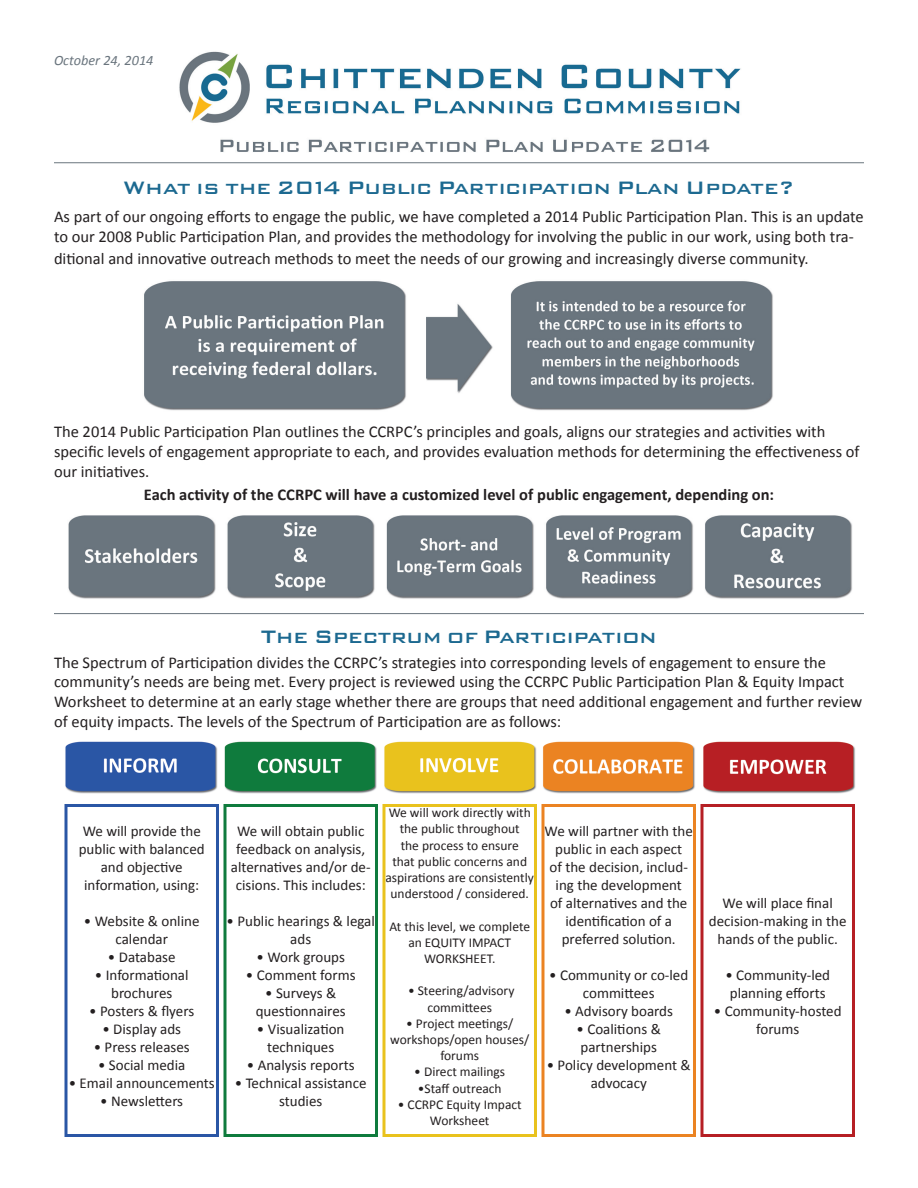
<style>
.page{position:relative;width:918px;height:1188px;background:#fff}
.page>*{position:absolute;margin:0;border:0;box-sizing:border-box;transform-origin:0 0}
.t1{font:500 24px "Bank Gothic E Md BT";color:#1c6990}
.t2{font:16.5px/19.8px "Calibri";color:#231f20}
.t3{font:700 16.5px "Calibri";color:#231f20}
.t4{font:15px/18px "Calibri";color:#231f20;text-align:center}
.t5{font:italic 14.25px "Calibri";color:#6a757e}
.t6{font:13.5px/16.2px "Calibri";color:#231f20;text-align:center}
</style>
<div class="page">
<hr style="left:54px;top:162px;width:810px;height:1px;background:#6a757e">
<img style="left:65px;top:741px;width:790px;height:53px">
<svg style="left:64px;top:804px;width:155px;height:333px"></svg>
<svg style="left:223px;top:804px;width:155px;height:333px"></svg>
<svg style="left:382px;top:804px;width:155px;height:333px"></svg>
<svg style="left:541px;top:804px;width:155px;height:333px"></svg>
<svg style="left:700px;top:804px;width:155px;height:333px"></svg>
<hr style="left:54px;top:613px;width:810px;height:1px;background:#6a757e">
<img style="left:144px;top:281px;width:629px;height:130px">
<img style="left:68px;top:515px;width:784px;height:84px">
<img style="left:179px;top:51px;width:562px;height:101px">
<p class="t5" style="left:54px;top:50px;width:101px">October 24, 2014</p>
<p class="t1" style="left:123px;top:175px;width:673px">What is the 2014 Public Participation Plan Update?</p>
<p class="t2" style="left:54px;top:207px;width:811px">As part of our ongoing efforts to engage the public, we have completed a 2014 Public Participation Plan. This is an update to our 2008 Public Participation Plan, and provides the methodology for involving the public in our work, using both tra-</p>
<p class="t2" style="left:54px;top:248px;width:756px">ditional and innovative outreach methods to meet the needs of our growing and increasingly diverse community.</p>
<p class="t2" style="left:54px;top:422px;width:807px">The 2014 Public Participation Plan outlines the CCRPC’s principles and goals, aligns our strategies and activities with specific levels of engagement appropriate to each, and provides evaluation methods for determining the effectiveness of our initiatives.</p>
<p class="t3" style="left:144px;top:484px;width:632px">Each activity of the CCRPC will have a customized level of public engagement, depending on:</p>
<p class="t1" style="left:261px;top:623px;width:397px">The Spectrum of Participation</p>
<p class="t2" style="left:54px;top:652px;width:810px">The Spectrum of Participation divides the CCRPC’s strategies into corresponding levels of engagement to ensure the community’s needs are being met. Every project is reviewed using the CCRPC Public Participation Plan &amp; Equity Impact Worksheet to determine at an early stage whether there are groups that need additional engagement and further review of equity impacts. The levels of the Spectrum of Participation are as follows:</p>
<p class="t4" style="left:79px;top:822px;width:127px">We will provide the public with balanced and objective</p>
<p class="t4" style="left:84px;top:876px;width:117px">information, using:</p>
<p class="t4" style="left:84px;top:912px;width:117px">• Website &amp; online calendar</p>
<p class="t4" style="left:108px;top:948px;width:69px">• Database</p>
<p class="t4" style="left:95px;top:966px;width:95px">• Informational</p>
<p class="t4" style="left:111px;top:984px;width:63px">brochures</p>
<p class="t4" style="left:89px;top:1002px;width:106px">• Posters &amp; flyers</p>
<p class="t4" style="left:102px;top:1020px;width:80px">• Display ads</p>
<p class="t4" style="left:94px;top:1038px;width:98px">• Press releases</p>
<p class="t4" style="left:98px;top:1056px;width:89px">• Social media</p>
<p class="t4" style="left:69px;top:1074px;width:148px">• Email announcements</p>
<p class="t4" style="left:100px;top:1092px;width:84px">• Newsletters</p>
<p class="t4" style="left:231px;top:822px;width:141px">We will obtain public feedback on analysis, alternatives and/or de&shy;cisions. This includes:</p>
<p class="t4" style="left:227px;top:912px;width:150px">• Public hearings &amp; legal ads</p>
<p class="t4" style="left:257px;top:948px;width:90px">• Work groups</p>
<p class="t4" style="left:246px;top:966px;width:111px">• Comment forms</p>
<p class="t4" style="left:265px;top:984px;width:73px">• Surveys &amp;</p>
<p class="t4" style="left:256px;top:1002px;width:91px">questionnaires</p>
<p class="t4" style="left:257px;top:1020px;width:89px">• Visualization</p>
<p class="t4" style="left:267px;top:1038px;width:68px">techniques</p>
<p class="t4" style="left:247px;top:1056px;width:109px">• Analysis reports</p>
<p class="t4" style="left:235px;top:1074px;width:133px">• Technical assistance studies</p>
<p class="t6" style="left:385px;top:805px;width:150px">We will work directly with the public throughout<br>the process to ensure<br>that public concerns and aspirations are consistently understood / considered.</p>
<p class="t6" style="left:389px;top:918px;width:142px">At this level, we complete an EQUITY IMPACT</p>
<p class="t6" style="left:424px;top:950px;width:73px">WORKSHEET.</p>
<p class="t6" style="left:408px;top:983px;width:108px">• Steering/advisory</p>
<p class="t6" style="left:427px;top:999px;width:66px">committees</p>
<p class="t6" style="left:390px;top:1015px;width:140px">• Project meetings/ workshops/open houses/ forums</p>
<p class="t6" style="left:414px;top:1064px;width:92px">• Direct mailings</p>
<p class="t6" style="left:418px;top:1080px;width:85px">•Staff outreach</p>
<p class="t6" style="left:398px;top:1096px;width:126px">• CCRPC Equity Impact<br>Worksheet</p>
<p class="t4" style="left:545px;top:822px;width:150px">We will partner with the public in each aspect<br>of the decision, includ&shy;ing the development<br>of alternatives and the identification of a</p>
<p class="t4" style="left:562px;top:930px;width:115px">preferred solution.</p>
<p class="t4" style="left:549px;top:966px;width:141px">• Community or co-led committees</p>
<p class="t4" style="left:564px;top:1002px;width:110px">• Advisory boards</p>
<p class="t4" style="left:577px;top:1020px;width:86px">• Coalitions &amp;</p>
<p class="t4" style="left:580px;top:1038px;width:78px">partnerships</p>
<p class="t4" style="left:547px;top:1056px;width:146px">• Policy development &amp; advocacy</p>
<p class="t4" style="left:709px;top:894px;width:139px">We will place final decision-making in the hands of the public.</p>
<p class="t4" style="left:725px;top:966px;width:106px">• Community-led</p>
<p class="t4" style="left:730px;top:984px;width:97px">planning efforts</p>
<p class="t4" style="left:714px;top:1002px;width:129px">• Community-hosted forums</p>
</div>
